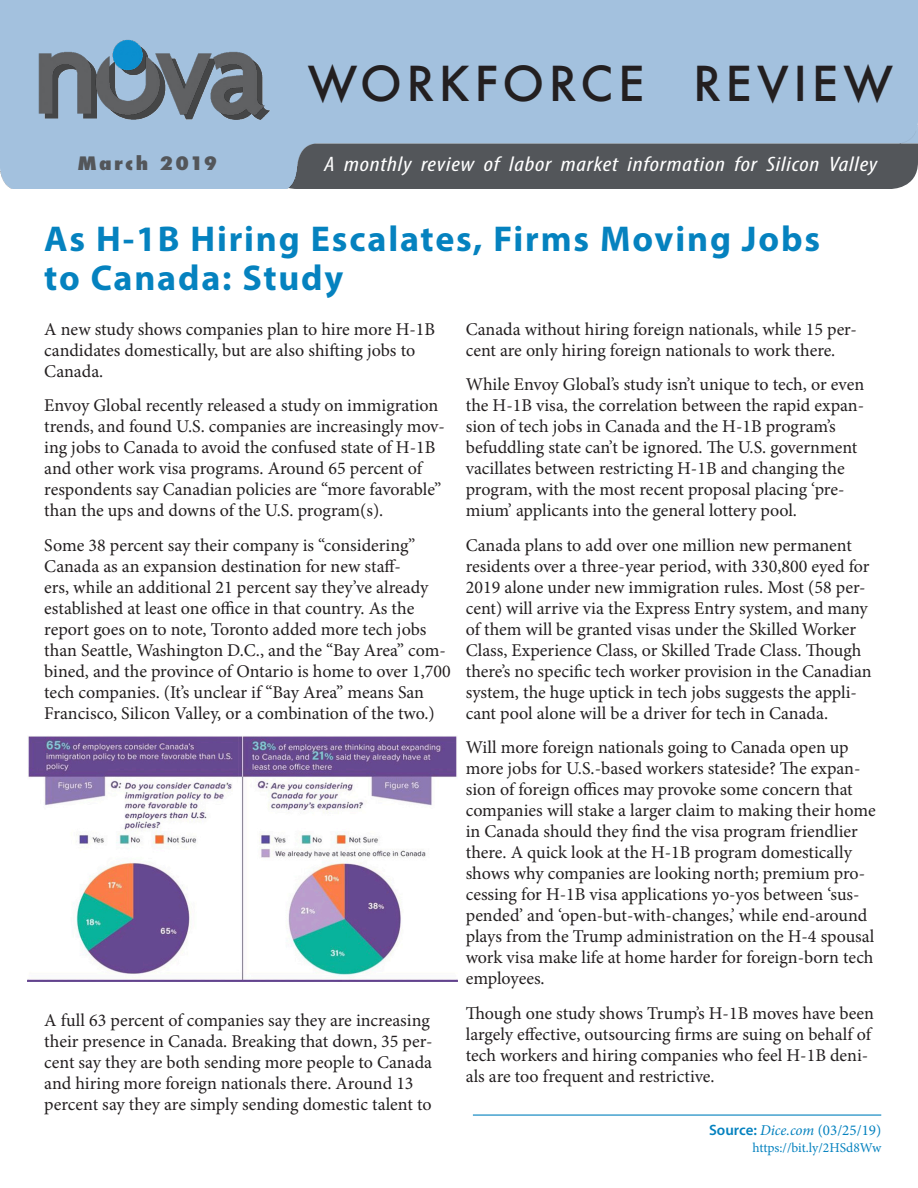
<style>
.page{position:relative;width:918px;height:1188px;background:#fff}
.page>*{position:absolute;margin:0;border:0;box-sizing:border-box;transform-origin:0 0}
.t1{font:500 46.8px "Futura";letter-spacing:.095em;color:#231f20}
.t2{font:700 36px/39px "Myriad Pro";letter-spacing:.05em;color:#0582bf}
.t3{font:italic condensed 21px "Myriad Pro";letter-spacing:.03em;color:#fff;scale:1.2 1}
.t4{font:18px/21px "Minion Pro";color:#231f20}
.t5{font:800 condensed 18px "Futura";letter-spacing:.1em;color:#53565a;scale:1.25 1}
.t6{font:15px "Minion Pro";color:#0582bf}
.t7{font:13.5px "Minion Pro";letter-spacing:-.005em;color:#0582bf}
.s1{font-family:"Myriad Pro";font-weight:600}
.s2{font-style:italic}
</style>
<div class="page">
<img style="left:0;top:0;width:918px;height:189px">
<div style="left:40px;top:41px;width:251px;height:106px;background:#a3c1de"></div>
<img style="left:12px;top:24px;width:256px;height:96px">
<hr style="left:473px;top:1114px;width:408px;height:2px;background:#0582bf">
<img style="left:27px;top:736px;width:431px;height:246px">
<p class="t5" style="left:77px;top:151px;width:113px">March 2019</p>
<h1 class="t1" style="left:308px;top:52px;width:587px">WORKFORCE REVIEW</h1>
<p class="t3" style="left:324px;top:152px;width:463px">A monthly review of labor market information for Silicon Valley</p>
<p class="t2" style="left:44px;top:218px;width:777px">As H-1B Hiring Escalates, Firms Moving Jobs to Canada: Study</p>
<p class="t4" style="left:44px;top:319px;width:392px">A new study shows companies plan to hire more H-1B candidates domestically, but are also shifting jobs to<br>Canada.</p>
<p class="t4" style="left:44px;top:395px;width:402px">Envoy Global recently released a study on immigration trends, and found U.S. companies are increasingly mov&shy;ing jobs to Canada to avoid the confused state of H-1B and other work visa programs. Around 65 percent of respondents say Canadian policies are “more favorable” than the ups and downs of the U.S. program(s).</p>
<p class="t4" style="left:44px;top:535px;width:408px">Some 38 percent say their company is “considering” Canada as an expansion destination for new staff-<br>ers, while an additional 21 percent say they’ve already established at least one office in that country. As the report goes on to note, Toronto added more tech jobs than Seattle, Washington D.C., and the “Bay Area” com&shy;bined, and the province of Ontario is home to over 1,700 tech companies. (It’s unclear if “Bay Area” means San Francisco, Silicon Valley, or a combination of the two.)</p>
<p class="t4" style="left:466px;top:319px;width:393px">Canada without hiring foreign nationals, while 15 per&shy;cent are only hiring foreign nationals to work there.</p>
<p class="t4" style="left:466px;top:374px;width:400px">While Envoy Global’s study isn’t unique to tech, or even the H-1B visa, the correlation between the rapid expan&shy;sion of tech jobs in Canada and the H-1B program’s befuddling state can’t be ignored. The U.S. government vacillates between restricting H-1B and changing the program, with the most recent proposal placing ‘pre&shy;mium’ applicants into the general lottery pool.</p>
<p class="t4" style="left:466px;top:535px;width:407px">Canada plans to add over one million new permanent residents over a three-year period, with 330,800 eyed for 2019 alone under new immigration rules. Most (58 per&shy;cent) will arrive via the Express Entry system, and many of them will be granted visas under the Skilled Worker Class, Experience Class, or Skilled Trade Class. Though there’s no specific tech worker provision in the Canadian system, the huge uptick in tech jobs suggests the appli&shy;cant pool alone will be a driver for tech in Canada.</p>
<p class="t4" style="left:466px;top:737px;width:412px">Will more foreign nationals going to Canada open up more jobs for U.S.-based workers stateside? The expan&shy;sion of foreign offices may provoke some concern that companies will stake a larger claim to making their home in Canada should they find the visa program friendlier there. A quick look at the H-1B program domestically shows why companies are looking north; premium pro&shy;cessing for H-1B visa applications yo-yos between ‘sus&shy;pended’ and ‘open-but-with-changes,’ while end-around plays from the Trump administration on the H-4 spousal work visa make life at home harder for foreign-born tech employees.</p>
<p class="t4" style="left:466px;top:1003px;width:410px">Though one study shows Trump’s H-1B moves have been largely effective, outsourcing firms are suing on behalf of tech workers and hiring companies who feel H-1B deni&shy;als are too frequent and restrictive.</p>
<p class="t6" style="left:709px;top:1121px;width:174px"><span class="s1">Source:</span> <span class="s2">Dice.com</span> (03/25/19)</p>
<p class="t7" style="left:753px;top:1139px;width:130px">https://bit.ly/2HSd8Ww</p>
<p class="t4" style="left:44px;top:1010px;width:390px">A full 63 percent of companies say they are increasing their presence in Canada. Breaking that down, 35 per&shy;cent say they are both sending more people to Canada and hiring more foreign nationals there. Around 13 percent say they are simply sending domestic talent to</p>
</div>
